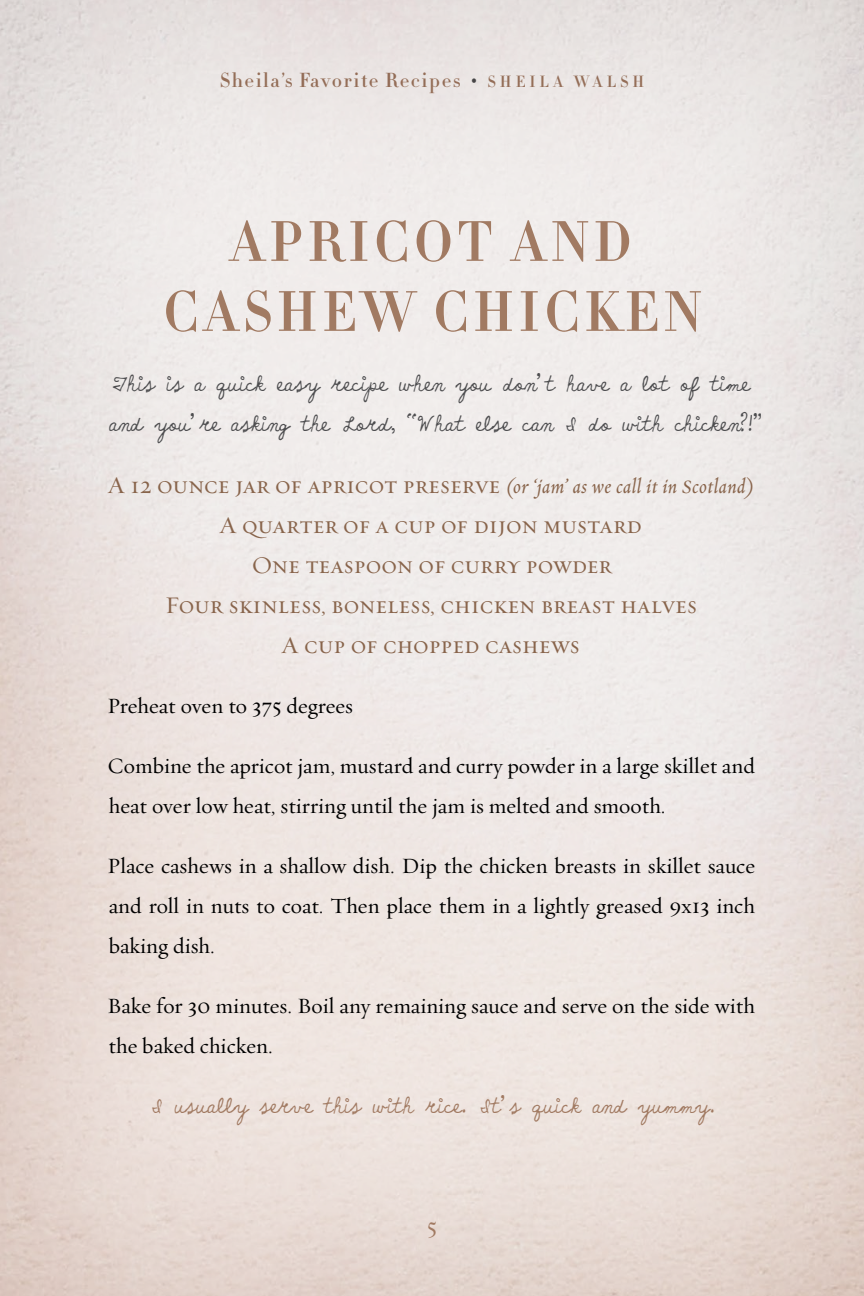
<style>
.page{position:relative;width:864px;height:1296px;background:#fff}
.page>*{position:absolute;margin:0;border:0;box-sizing:border-box;transform-origin:0 0}
.Heading{font:56px/70px "Didot HTF M06 Medium";letter-spacing:.075em;color:#a17a62;text-align:center}
.Ingredients{font:24px "Requiem Text HTF Small Caps";color:#88644b}
.Comment{font:24px/40px "Yellabelly";color:#4d4d4f;scale:.95 1}
.Comment_2{font:24px "Yellabelly";color:#a17a62;scale:.95 1}
.t1{font:24px "Requiem Text HTF Roman";color:#a17a62}
.Body{font:22px/40px "Requiem Text HTF Roman";color:#000}
.Ingredients-2{font:21px "Requiem Text HTF Italic";letter-spacing:.025em;color:#88644b}
.t2{font:20px "Didot HTF M06 Medium";letter-spacing:.075em;color:#a17a62}
.s1{font-size:18px;color:#4d4d4f}
.s2{font-size:16px}
.s3{font-family:"Requiem Text HTF Small Caps";font-size:24px}
</style>
<div class="page">
<div style="left:0;top:0;width:864px;height:1296px;background:#d5cecb;opacity:.85"></div>
<p class="t2" style="left:220px;top:67px;width:426px">Sheila’s Favorite Recipes <span class="s1">•</span> <span class="s2">S H E I L A WA L S H</span></p>
<p class="Heading" style="left:163px;top:208px;width:540px">APRICOT AND<br>CASHEW CHICKEN</p>
<p class="Comment" style="left:109px;top:363px;width:689px">This is a quick easy recipe when you don’t have a lot of time and you’re asking the Lord, “What else can I do with chicken?!”</p>
<p class="Ingredients-2" style="left:108px;top:476px;width:648px"><span class="s3">A 12 ounce jar of apricot preserve</span> (or ‘jam’ as we call it in Scotland)</p>
<p class="Ingredients" style="left:219px;top:511px;width:424px">A quarter of a cup of dijon mustard</p>
<p class="Ingredients" style="left:252px;top:551px;width:362px">One teaspoon of curry powder</p>
<p class="Ingredients" style="left:165px;top:591px;width:533px">Four skinless, boneless, chicken breast halves</p>
<p class="Ingredients" style="left:281px;top:631px;width:300px">A cup of chopped cashews</p>
<p class="Body" style="left:107px;top:686px;width:247px">Preheat oven to 375 degrees</p>
<p class="Body" style="left:108px;top:746px;width:649px">Combine the apricot jam, mustard and curry powder in a large skillet and heat over low heat, stirring until the jam is melted and smooth.</p>
<p class="Body" style="left:107px;top:846px;width:649px;text-align:justify">Place cashews in a shallow dish. Dip the chicken breasts in skillet sauce and roll in nuts to coat. Then place them in a lightly greased 9x13 inch baking dish.</p>
<p class="Body" style="left:107px;top:986px;width:649px">Bake for 30 minutes. Boil any remaining sauce and serve on the side with the baked chicken.</p>
<p class="Comment_2" style="left:150px;top:1091px;width:596px">I usually serve this with rice. It’s quick and yummy.</p>
<p class="t1" style="left:427px;top:1212px;width:12px">5</p>
</div>
